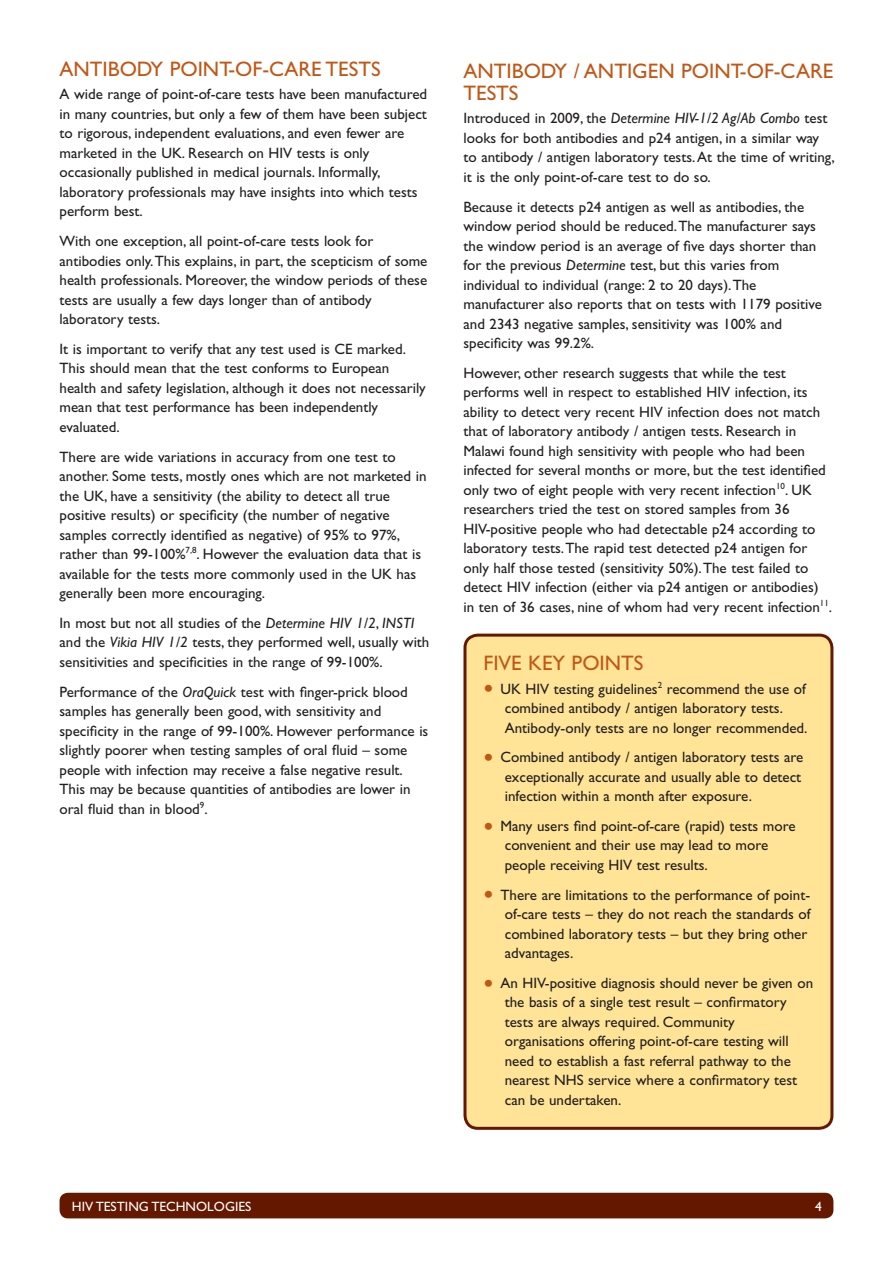
<style>
.page{position:relative;width:893px;height:1263px;background:#fff}
.page>*{position:absolute;margin:0;border:0;box-sizing:border-box;transform-origin:0 0}
._3_subhead{font:21px/21.8px "Gill Sans";color:#c15716}
._1_body{font:15px/19.5px "Gill Sans";color:#231f20}
._2_body_bullet{font:15px/19.5px "Gill Sans";color:#231f20}
.t1{font:13.5px "Gill Sans";color:#fff}
.s1{font-style:italic}
.s2{font-size:28.5px;color:#c15716}
</style>
<div class="page">
<div style="left:60px;top:1193px;width:773px;height:25px;background:#641800;border-radius:9px"></div>
<div style="left:465px;top:635px;width:367px;height:493px;background:#ffe497;border-radius:13px"></div>
<div style="left:463px;top:634px;width:370px;height:496px;border:3px solid #641800;border-radius:13px"></div>
<p class="_3_subhead" style="left:60px;top:58px;width:323px">ANTIBODY POINT-OF-CARE TESTS</p>
<p class="_1_body" style="left:60px;top:85px;width:369px">A wide range of point-of-care tests have been manufactured in many countries, but only a few of them have been subject to rigorous, independent evaluations, and even fewer are marketed in the UK. Research on HIV tests is only occasionally published in medical journals. Informally, laboratory professionals may have insights into which tests perform best.</p>
<p class="_1_body" style="left:60px;top:231px;width:369px">With one exception, all point-of-care tests look for antibodies only. This explains, in part, the scepticism of some health professionals. Moreover, the window periods of these tests are usually a few days longer than of antibody laboratory tests.</p>
<p class="_1_body" style="left:60px;top:339px;width:368px">It is important to verify that any test used is CE marked.<br>This should mean that the test conforms to European health and safety legislation, although it does not necessarily mean that test performance has been independently evaluated.</p>
<p class="_1_body" style="left:60px;top:447px;width:368px">There are wide variations in accuracy from one test to another. Some tests, mostly ones which are not marketed in the UK, have a sensitivity (the ability to detect all true positive results) or specificity (the number of negative samples correctly identified as negative) of 95% to 97%, rather than 99-100%<sup>7,8</sup>. However the evaluation data that is available for the tests more commonly used in the UK has generally been more encouraging.</p>
<p class="_1_body" style="left:60px;top:613px;width:371px">In most but not all studies of the <span class="s1">Determine HIV 1/2</span>, <span class="s1">INSTI </span>and the <span class="s1">Vikia HIV 1/2</span> tests, they performed well, usually with sensitivities and specificities in the range of 99-100%.</p>
<p class="_1_body" style="left:60px;top:682px;width:370px">Performance of the <span class="s1">OraQuick</span> test with finger-prick blood samples has generally been good, with sensitivity and specificity in the range of 99-100%. However performance is slightly poorer when testing samples of oral fluid – some people with infection may receive a false negative result.<br>This may be because quantities of antibodies are lower in oral fluid than in blood<sup>9</sup>.</p>
<p class="_3_subhead" style="left:463px;top:60px;width:371px">ANTIBODY / ANTIGEN POINT-OF-CARE<br>TESTS</p>
<p class="_1_body" style="left:463px;top:108px;width:373px">Introduced in 2009, the <span class="s1">Determine HIV-1/2 Ag/Ab Combo</span> test looks for both antibodies and p24 antigen, in a similar way to antibody / antigen laboratory tests. At the time of writing, it is the only point-of-care test to do so.</p>
<p class="_1_body" style="left:463px;top:197px;width:360px">Because it detects p24 antigen as well as antibodies, the window period should be reduced. The manufacturer says the window period is an average of five days shorter than for the previous <span class="s1">Determine</span> test, but this varies from individual to individual (range: 2 to 20 days). The manufacturer also reports that on tests with 1179 positive and 2343 negative samples, sensitivity was 100% and specificity was 99.2%.</p>
<p class="_1_body" style="left:463px;top:363px;width:370px">However, other research suggests that while the test performs well in respect to established HIV infection, its ability to detect very recent HIV infection does not match that of laboratory antibody / antigen tests. Research in Malawi found high sensitivity with people who had been infected for several months or more, but the test identified only two of eight people with very recent infection<sup>10</sup>. UK researchers tried the test on stored samples from 36<br>HIV-positive people who had detectable p24 according to laboratory tests. The rapid test detected p24 antigen for only half those tested (sensitivity 50%). The test failed to detect HIV infection (either via p24 antigen or antibodies) in ten of 36 cases, nine of whom had very recent infection<sup>11</sup>.</p>
<p class="_3_subhead" style="left:483px;top:652px;width:162px">FIVE KEY POINTS</p>
<p class="_2_body_bullet" style="left:505px;top:679px;width:304px;text-indent:-21px"><span class="s2">•</span> UK HIV testing guidelines<sup>2</sup> recommend the use of combined antibody / antigen laboratory tests.<br>Antibody-only tests are no longer recommended.</p>
<p class="_2_body_bullet" style="left:505px;top:747px;width:300px;text-indent:-21px"><span class="s2">•</span> Combined antibody / antigen laboratory tests are exceptionally accurate and usually able to detect infection within a month after exposure.</p>
<p class="_2_body_bullet" style="left:505px;top:816px;width:292px;text-indent:-21px"><span class="s2">•</span> Many users find point-of-care (rapid) tests more convenient and their use may lead to more people receiving HIV test results.</p>
<p class="_2_body_bullet" style="left:505px;top:885px;width:307px;text-indent:-21px"><span class="s2">•</span> There are limitations to the performance of point&shy;of-care tests – they do not reach the standards of combined laboratory tests – but they bring other advantages.</p>
<p class="_2_body_bullet" style="left:505px;top:973px;width:310px;text-indent:-21px"><span class="s2">•</span> An HIV-positive diagnosis should never be given on the basis of a single test result – confirmatory tests are always required. Community organisations offering point-of-care testing will need to establish a fast referral pathway to the nearest NHS service where a confirmatory test can be undertaken.</p>
<p class="t1" style="left:72px;top:1198px;width:181px">HIV TESTING TECHNOLOGIES</p>
<p class="t1" style="left:815px;top:1198px;width:8px">4</p>
</div>
